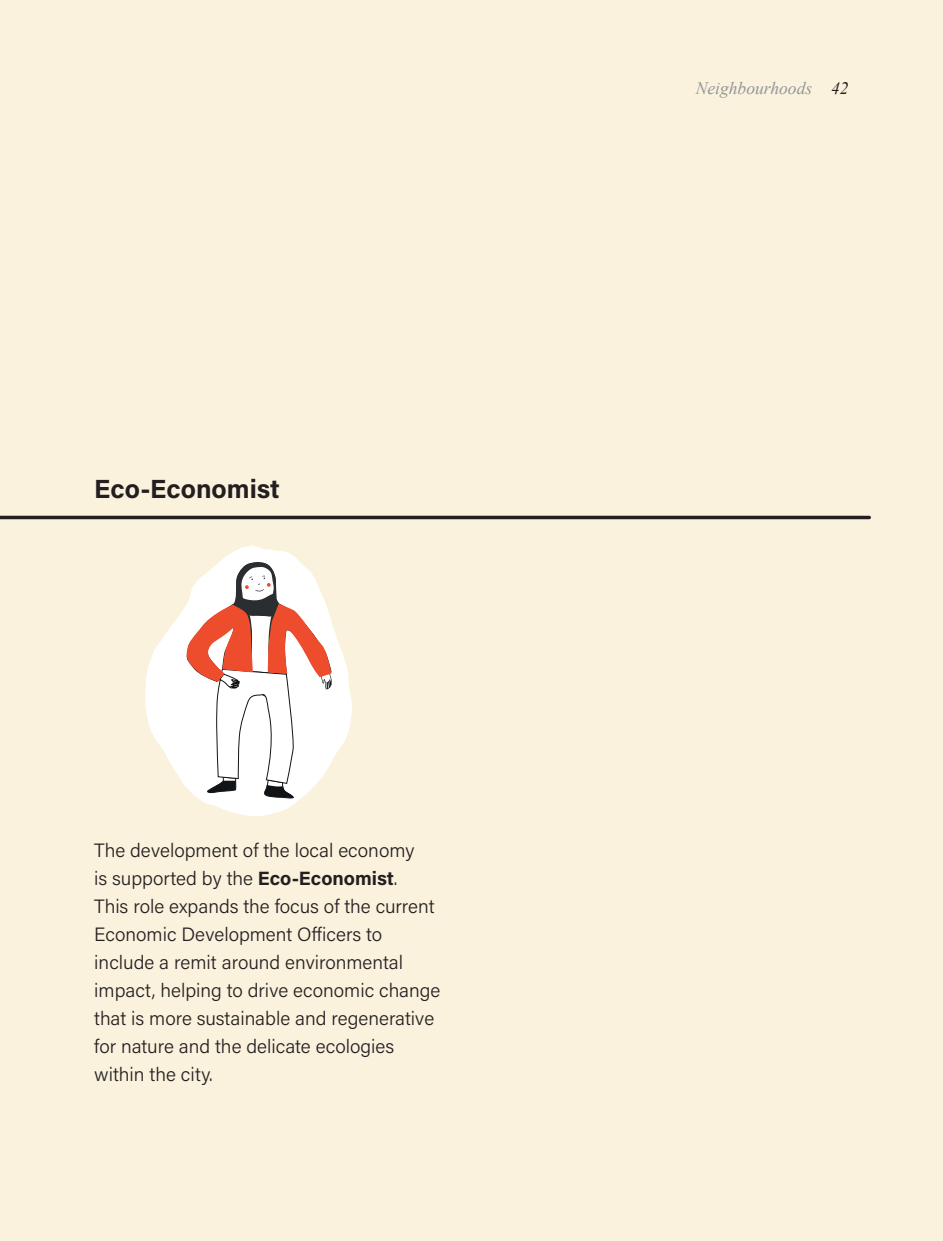
<style>
.page{position:relative;width:943px;height:1241px;background:#fff}
.page>*{position:absolute;margin:0;border:0;box-sizing:border-box;transform-origin:0 0}
.t1{font:700 26.25px "Acumin Pro";color:#231f20}
.t2{font:300 19.25px/28px "Acumin Pro";color:#231f20}
.t3{font:italic 17.5px "Times New Roman";color:#939598}
.t4{font:italic 17.5px "Times New Roman";color:#231f20}
.s1{font-weight:700}
</style>
<div class="page">
<div style="left:0;top:0;width:943px;height:1240px;background:#faf2dd"></div>
<svg style="left:0;top:515px;width:869px;height:4px;background:#4a4643"></svg>
<svg style="left:145px;top:545px;width:207px;height:271px"></svg>
<svg style="left:185px;top:562px;width:147px;height:236px;background:#ecd3ce"></svg>
<p class="t1" style="left:94px;top:470px;width:187px">Eco-Economist</p>
<p class="t2" style="left:94px;top:835px;width:348px">The development of the local economy<br>is supported by the <span class="s1">Eco-Economist</span>.<br>This role expands the focus of the current Economic Development Officers to include a remit around environmental impact, helping to drive economic change that is more sustainable and regenerative for nature and the delicate ecologies within the city.</p>
<p class="t3" style="left:695px;top:76px;width:118px">Neighbourhoods</p>
<p class="t4" style="left:831px;top:76px;width:19px">42</p>
</div>
